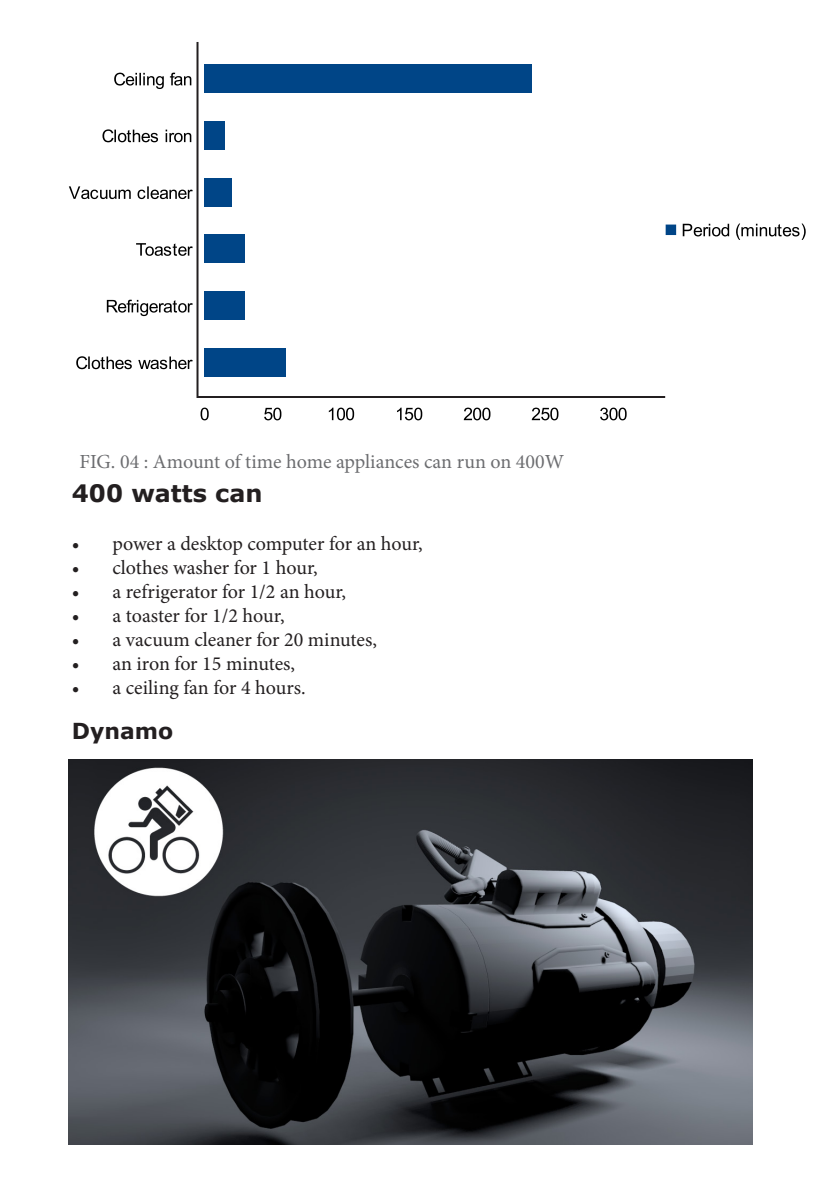
<style>
.page{position:relative;width:840px;height:1191px;background:#fff}
.page>*{position:absolute;margin:0;border:0;box-sizing:border-box;transform-origin:0 0}
.t1{font:700 24px "Verdana";color:#231f20}
.t2{font:700 22px "Verdana";color:#231f20}
.t3{font:20px "Minion Pro";letter-spacing:-.005em;color:#231f20}
.t4{font:20px "Minion Pro";letter-spacing:-.005em;color:#6c6d70}
</style>
<div class="page">
<svg style="left:76px;top:356px;width:116px;height:13px"></svg>
<svg style="left:107px;top:300px;width:86px;height:16px"></svg>
<svg style="left:136px;top:243px;width:57px;height:13px"></svg>
<svg style="left:69px;top:186px;width:124px;height:13px"></svg>
<svg style="left:102px;top:129px;width:89px;height:13px"></svg>
<svg style="left:114px;top:73px;width:77px;height:16px"></svg>
<svg style="left:200px;top:407px;width:8px;height:13px"></svg>
<svg style="left:264px;top:407px;width:17px;height:13px"></svg>
<svg style="left:328px;top:407px;width:26px;height:13px"></svg>
<svg style="left:397px;top:407px;width:25px;height:13px"></svg>
<svg style="left:463px;top:407px;width:27px;height:13px"></svg>
<svg style="left:531px;top:407px;width:27px;height:13px"></svg>
<svg style="left:600px;top:407px;width:26px;height:13px"></svg>
<svg style="left:666px;top:224px;width:9px;height:11px"></svg>
<svg style="left:682px;top:223px;width:123px;height:17px"></svg>
<svg style="left:196px;top:42px;width:470px;height:356px"></svg>
<img style="left:68px;top:759px;width:684px;height:385px">
<p class="t4" style="left:79px;top:448px;width:486px">FIG. 04 : Amount of time home appliances can run on 400W</p>
<p class="t1" style="left:72px;top:476px;width:192px">400 watts can</p>
<p class="t3" style="left:72px;top:530px;width:352px">• power a desktop computer for an hour,</p>
<p class="t3" style="left:72px;top:554px;width:247px">• clothes washer for 1 hour,</p>
<p class="t3" style="left:72px;top:578px;width:275px">• a refrigerator for 1/2 an hour,</p>
<p class="t3" style="left:72px;top:602px;width:214px">• a toaster for 1/2 hour,</p>
<p class="t3" style="left:72px;top:626px;width:306px">• a vacuum cleaner for 20 minutes,</p>
<p class="t3" style="left:72px;top:650px;width:225px">• an iron for 15 minutes,</p>
<p class="t3" style="left:72px;top:674px;width:235px">• a ceiling fan for 4 hours.</p>
<p class="t2" style="left:72px;top:715px;width:103px">Dynamo</p>
</div>
